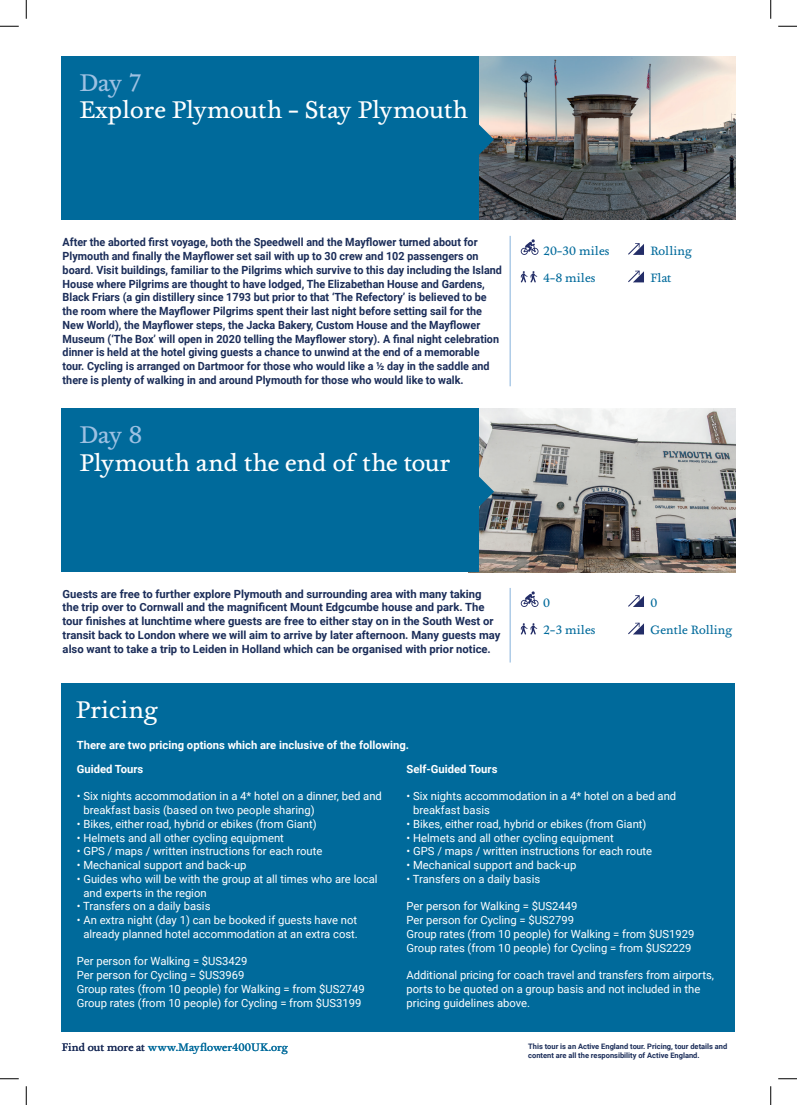
<style>
.page{position:relative;width:797px;height:1105px;background:#fff}
.page>*{position:absolute;margin:0;border:0;box-sizing:border-box;transform-origin:0 0}
.t1{font:25px "Foundry Wilson";color:#fff}
.t2{font:25px "Foundry Wilson";letter-spacing:-.01em;color:#9ec1e2}
.t3{font:12.5px "Foundry Wilson";color:#006a9b}
.t4{font:11.25px/13.8px "Roboto";color:#fff}
.t5{font:700 11.25px/13.8px "Roboto";color:#1b2d59;scale:.96 1}
.t6{font:700 11.25px/13.8px "Roboto";color:#1b2d59}
.t7{font:700 11.25px "Roboto";color:#fff}
.t8{font:11.25px "Foundry Wilson";color:#006a9b}
.t9{font:700 7.5px/9px "Roboto";color:#1b2d59}
.s1{color:#1b2d59}
</style>
<div class="page">
<div style="left:62px;top:684px;width:673px;height:348px;background:#006a9b"></div>
<img style="left:479px;top:56px;width:256px;height:164px">
<div style="left:62px;top:56px;width:417px;height:164px;background:#006a9b"></div>
<svg style="left:479px;top:122px;width:15px;height:35px"></svg>
<svg style="left:521px;top:239px;width:17px;height:16px"></svg>
<svg style="left:521px;top:271px;width:16px;height:11px"></svg>
<svg style="left:628px;top:243px;width:16px;height:12px"></svg>
<svg style="left:628px;top:271px;width:16px;height:11px"></svg>
<hr style="left:509px;top:236px;width:2px;height:150px;background:#9ec1e2">
<img style="left:479px;top:408px;width:256px;height:164px">
<div style="left:62px;top:408px;width:417px;height:164px;background:#006a9b"></div>
<svg style="left:479px;top:474px;width:15px;height:35px"></svg>
<svg style="left:521px;top:591px;width:17px;height:16px"></svg>
<svg style="left:521px;top:623px;width:16px;height:11px"></svg>
<svg style="left:628px;top:595px;width:16px;height:12px"></svg>
<svg style="left:628px;top:623px;width:16px;height:11px"></svg>
<hr style="left:509px;top:588px;width:2px;height:74px;background:#9ec1e2">
<svg style="left:0;top:25px;width:19px;height:2px"></svg>
<svg style="left:778px;top:25px;width:19px;height:2px"></svg>
<svg style="left:0;top:1078px;width:19px;height:1px"></svg>
<svg style="left:778px;top:1078px;width:19px;height:1px"></svg>
<svg style="left:25px;top:0;width:2px;height:19px"></svg>
<svg style="left:25px;top:1086px;width:2px;height:19px"></svg>
<svg style="left:770px;top:0;width:1px;height:19px"></svg>
<svg style="left:770px;top:1086px;width:1px;height:19px"></svg>
<h1 class="t2" style="left:79px;top:68px;width:65px">Day 7</h1>
<h1 class="t1" style="left:79px;top:96px;width:390px">Explore Plymouth - Stay Plymouth</h1>
<p class="t5" style="left:63px;top:235px;width:459px">After the aborted first voyage, both the Speedwell and the Mayflower turned about for Plymouth and finally the Mayflower set sail with up to 30 crew and 102 passengers on board. Visit buildings, familiar to the Pilgrims which survive to this day including the Island House where Pilgrims are thought to have lodged, The Elizabethan House and Gardens, Black Friars (a gin distillery since 1793 but prior to that ‘The Refectory’ is believed to be the room where the Mayflower Pilgrims spent their last night before setting sail for the New World), the Mayflower steps, the Jacka Bakery, Custom House and the Mayflower Museum (‘The Box’ will open in 2020 telling the Mayflower story). A final night celebration dinner is held at the hotel giving guests a chance to unwind at the end of a memorable tour. Cycling is arranged on Dartmoor for those who would like a ½ day in the saddle and there is plenty of walking in and around Plymouth for those who would like to walk.</p>
<p class="t3" style="left:543px;top:244px;width:68px">20-30 miles</p>
<p class="t3" style="left:543px;top:271px;width:54px">4-8 miles</p>
<h1 class="t2" style="left:79px;top:420px;width:65px">Day 8</h1>
<h1 class="t1" style="left:79px;top:448px;width:373px">Plymouth and the end of the tour</h1>
<p class="t3" style="left:650px;top:244px;width:43px">Rolling</p>
<p class="t3" style="left:650px;top:271px;width:23px">Flat</p>
<p class="t6" style="left:63px;top:586px;width:439px">Guests are free to further explore Plymouth and surrounding area with many taking the trip over to Cornwall and the magnificent Mount Edgcumbe house and park. The tour finishes at lunchtime where guests are free to either stay on in the South West or transit back to London where we will aim to arrive by later afternoon. Many guests may also want to take a trip to Leiden in Holland which can be organised with prior notice.</p>
<p class="t3" style="left:543px;top:596px;width:8px">0</p>
<p class="t3" style="left:543px;top:623px;width:54px">2-3 miles</p>
<h1 class="t1" style="left:76px;top:696px;width:84px">Pricing</h1>
<p class="t7" style="left:77px;top:737px;width:334px">There are two pricing options which are inclusive of the following.</p>
<p class="t3" style="left:650px;top:596px;width:8px">0</p>
<p class="t3" style="left:650px;top:623px;width:83px">Gentle Rolling</p>
<p class="t7" style="left:77px;top:761px;width:68px">Guided Tours</p>
<p class="t4" style="left:83px;top:789px;width:300px;text-indent:-7px">• Six nights accommodation in a 4* hotel on a dinner, bed and breakfast basis (based on two people sharing)</p>
<p class="t4" style="left:77px;top:817px;width:241px">• Bikes, either road, hybrid or ebikes (from Giant)</p>
<p class="t4" style="left:77px;top:830px;width:209px">• Helmets and all other cycling equipment</p>
<p class="t4" style="left:77px;top:844px;width:247px">• GPS / maps / written instructions for each route</p>
<p class="t4" style="left:77px;top:858px;width:171px">• Mechanical support and back-up</p>
<p class="t4" style="left:83px;top:872px;width:296px;text-indent:-7px">• Guides who will be with the group at all times who are local and experts in the region</p>
<p class="t4" style="left:77px;top:899px;width:135px">• Transfers on a daily basis</p>
<p class="t4" style="left:77px;top:913px;width:282px;text-align:center">• An extra night (day 1) can be booked if guests have not already planned hotel accommodation at an extra cost.</p>
<p class="t4" style="left:77px;top:954px;width:289px">Per person for Walking = $US3429<br>Per person for Cycling = $US3969<br>Group rates (from 10 people) for Walking = from $US2749<br>Group rates (from 10 people) for Cycling = from $US3199</p>
<p class="t8" style="left:62px;top:1041px;width:228px"><span class="s1">Find out more at</span> www.Mayflower400UK.org</p>
<p class="t7" style="left:406px;top:761px;width:92px">Self-Guided Tours</p>
<p class="t4" style="left:413px;top:789px;width:265px;text-indent:-7px">• Six nights accommodation in a 4* hotel on a bed and breakfast basis</p>
<p class="t4" style="left:406px;top:817px;width:241px">• Bikes, either road, hybrid or ebikes (from Giant)</p>
<p class="t4" style="left:406px;top:830px;width:209px">• Helmets and all other cycling equipment</p>
<p class="t4" style="left:406px;top:844px;width:247px">• GPS / maps / written instructions for each route</p>
<p class="t4" style="left:406px;top:858px;width:171px">• Mechanical support and back-up</p>
<p class="t4" style="left:406px;top:872px;width:135px">• Transfers on a daily basis</p>
<p class="t4" style="left:406px;top:899px;width:289px">Per person for Walking = $US2449<br>Per person for Cycling = $US2799<br>Group rates (from 10 people) for Walking = from $US1929<br>Group rates (from 10 people) for Cycling = from $US2229</p>
<p class="t4" style="left:406px;top:968px;width:309px">Additional pricing for coach travel and transfers from airports, ports to be quoted on a group basis and not included in the pricing guidelines above.</p>
<p class="t9" style="left:528px;top:1041px;width:201px">This tour is an Active England tour. Pricing, tour details and content are all the responsibility of Active England.</p>
</div>
